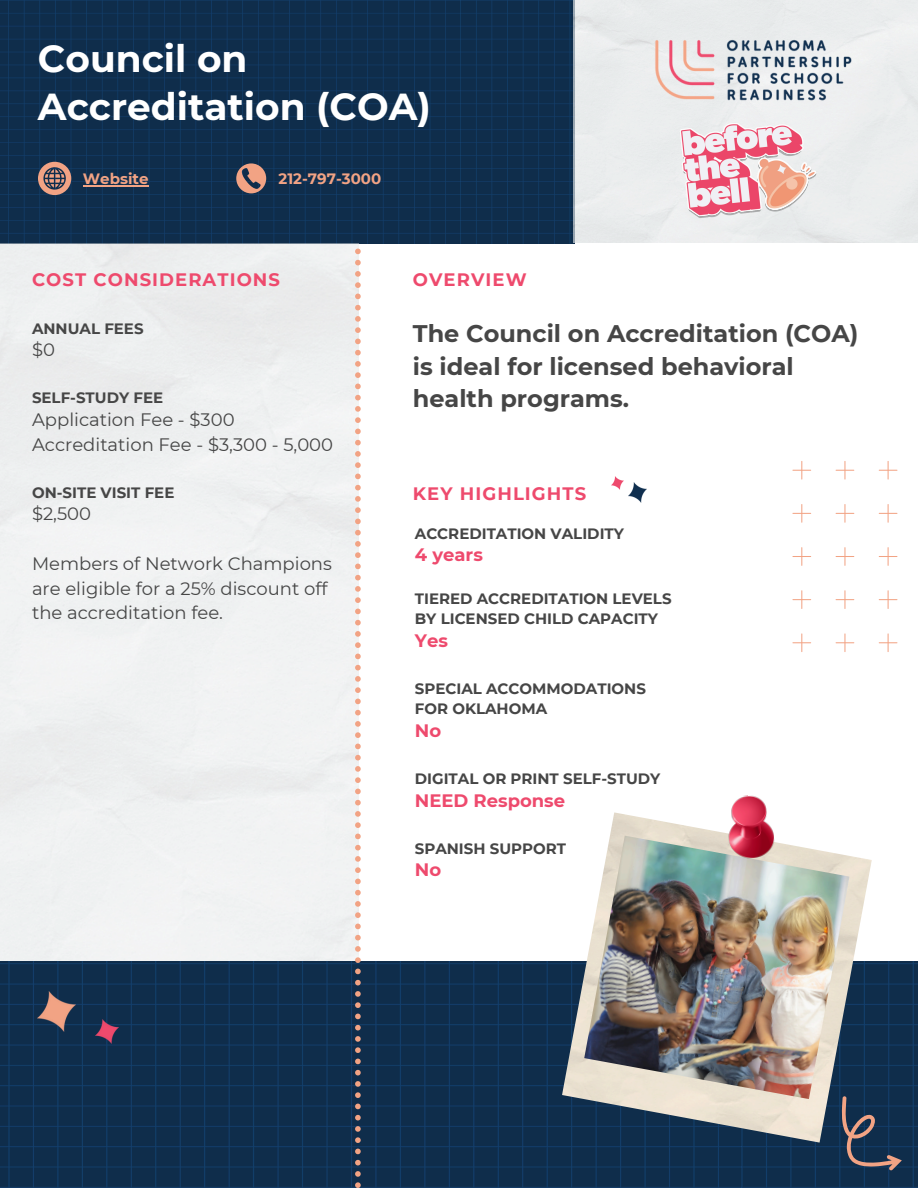
<style>
.page{position:relative;width:918px;height:1188px;background:#fff}
.page>*{position:absolute;margin:0;border:0;box-sizing:border-box;transform-origin:0 0}
.t1{font:700 37.5px/48.3px "Montserrat";color:#fff}
.t2{font:700 24px/32.7px "Montserrat";color:#464646}
.t3{font:18px/24.8px "Montserrat";color:#464646}
.t4{font:700 18px "Montserrat";letter-spacing:.06em;color:#ee4a6d}
.t5{font:700 18px "Montserrat";color:#ee4a6d}
.t6{font:700 15px/20.2px "Montserrat";color:#464646}
.t7{font:700 15px "Montserrat";color:#f2a384}
</style>
<div class="page">
<img style="left:0;top:0;width:918px;height:244px">
<div style="left:0;top:243px;width:358px;height:719px;background:#eff1f1"></div>
<img style="left:0;top:962px;width:918px;height:226px">
<svg style="left:355px;top:249px;width:6px;height:939px"></svg>
<svg style="left:842px;top:1096px;width:59px;height:74px;background:#293c54"></svg>
<img style="left:652px;top:37px;width:202px;height:65px">
<img style="left:611px;top:476px;width:13px;height:14px">
<img style="left:629px;top:483px;width:18px;height:20px">
<img style="left:678px;top:122px;width:140px;height:98px">
<svg style="left:38px;top:162px;width:33px;height:33px"></svg>
<svg style="left:236px;top:163px;width:30px;height:30px"></svg>
<svg style="left:792px;top:461px;width:106px;height:191px"></svg>
<img style="left:562px;top:812px;width:310px;height:331px">
<img style="left:584px;top:836px;width:265px;height:263px">
<img style="left:726px;top:795px;width:51px;height:66px">
<img style="left:38px;top:992px;width:37px;height:39px">
<img style="left:96px;top:1019px;width:22px;height:24px">
<hr style="left:83px;top:185px;width:66px;height:2px;background:#f2a384">
<h3 class="t1" style="left:38px;top:34px;width:394px">Council on<br>Accreditation (COA)</h3>
<p class="t7" style="left:83px;top:170px;width:67px">Website</p>
<p class="t7" style="left:279px;top:170px;width:104px">212-797-3000</p>
<h6 class="t4" style="left:32px;top:269px;width:250px">COST CONSIDERATIONS</h6>
<h4 class="t6" style="left:32px;top:318px;width:113px">ANNUAL FEES</h4>
<h4 class="t3" style="left:32px;top:337px;width:24px">$0</h4>
<h6 class="t6" style="left:32px;top:388px;width:133px">SELF-STUDY FEE</h6>
<h6 class="t3" style="left:32px;top:407px;width:303px">Application Fee - $300<br>Accreditation Fee - $3,300 - 5,000</h6>
<h4 class="t6" style="left:32px;top:482px;width:144px">ON-SITE VISIT FEE</h4>
<h4 class="t3" style="left:32px;top:502px;width:61px">$2,500</h4>
<p class="t3" style="left:32px;top:551px;width:301px">Members of Network Champions are eligible for a 25% discount off the accreditation fee.</p>
<h3 class="t4" style="left:413px;top:269px;width:115px">OVERVIEW</h3>
<p class="t2" style="left:413px;top:317px;width:447px">The Council on Accreditation (COA) is ideal for licensed behavioral health programs.</p>
<p class="t4" style="left:413px;top:483px;width:175px">KEY HIGHLIGHTS</p>
<p class="t6" style="left:415px;top:523px;width:211px">ACCREDITATION VALIDITY</p>
<p class="t4" style="left:415px;top:544px;width:70px">4 years</p>
<h1 class="t6" style="left:415px;top:589px;width:258px">TIERED ACCREDITATION LEVELS<br>BY LICENSED CHILD CAPACITY</h1>
<h1 class="t4" style="left:415px;top:629px;width:35px">Yes</h1>
<p class="t6" style="left:415px;top:679px;width:233px">SPECIAL ACCOMMODATIONS<br>FOR OKLAHOMA</p>
<p class="t4" style="left:415px;top:719px;width:28px">No</p>
<p class="t6" style="left:415px;top:769px;width:247px">DIGITAL OR PRINT SELF-STUDY</p>
<p class="t5" style="left:415px;top:789px;width:152px">NEED Response</p>
<p class="t6" style="left:415px;top:838px;width:153px">SPANISH SUPPORT</p>
<p class="t4" style="left:415px;top:859px;width:28px">No</p>
</div>
